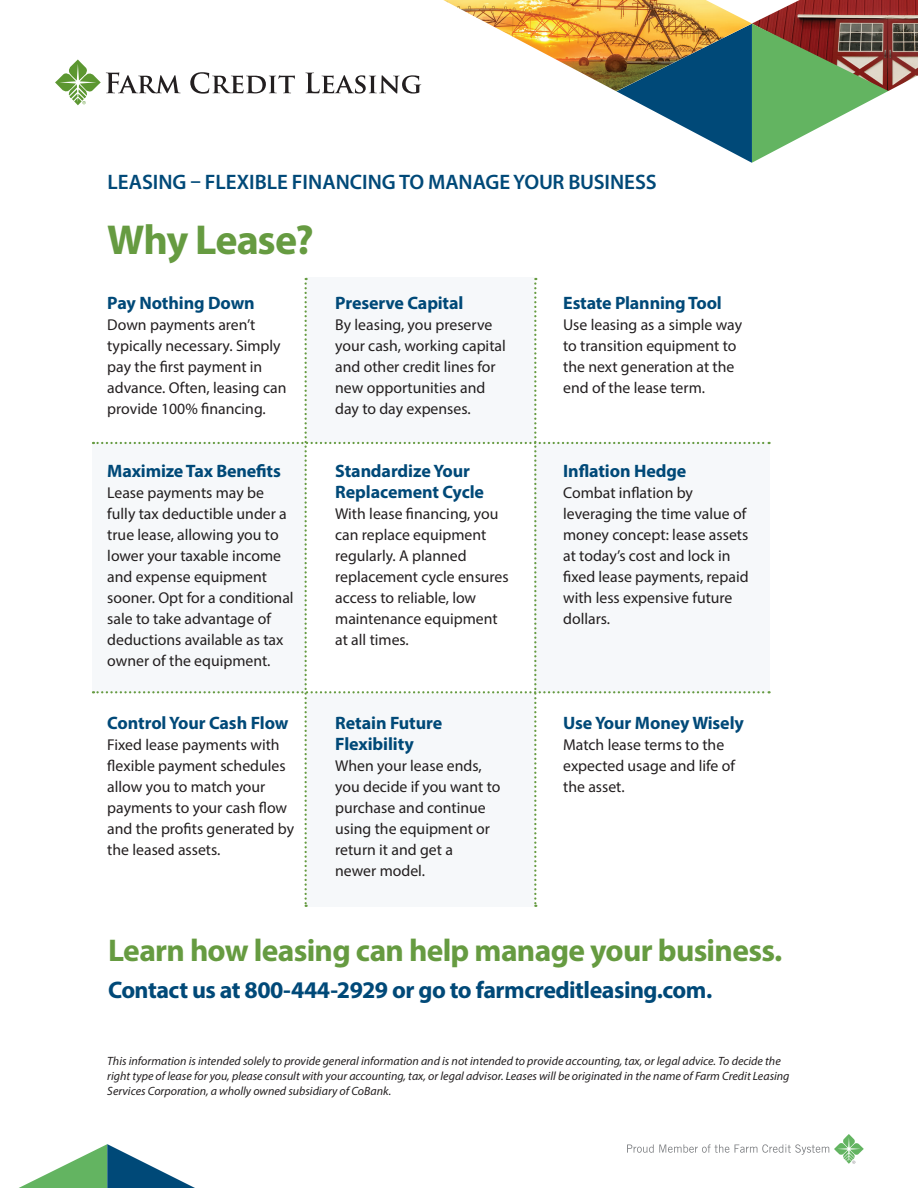
<style>
.page{position:relative;width:918px;height:1188px;background:#fff}
.page>*{position:absolute;margin:0;border:0;box-sizing:border-box;transform-origin:0 0}
.t1{font:700 42px "Myriad Pro";letter-spacing:-.025em;color:#669b41}
.t2{font:700 31.5px "Myriad Pro";letter-spacing:-.02em;color:#669b41}
.t3{font:700 24px "Myriad Pro";letter-spacing:-.02em;color:#004978}
.t4{font:600 21px "Myriad Pro";color:#004978}
.t5{font:700 18px/21px "Myriad Pro";letter-spacing:-.005em;color:#004978}
.t6{font:15.75px/21px "Myriad Pro";color:#231f20}
.t7{font:italic 12px/15px "Myriad Pro";color:#231f20}
</style>
<div class="page">
<img style="left:421px;top:0;width:169px;height:85px">
<img style="left:590px;top:0;width:328px;height:163px">
<svg style="left:19px;top:1144px;width:176px;height:44px"></svg>
<svg style="left:627px;top:1134px;width:237px;height:30px"></svg>
<svg style="left:190px;top:72px;width:105px;height:22px"></svg>
<svg style="left:305px;top:73px;width:116px;height:21px"></svg>
<svg style="left:55px;top:59px;width:126px;height:46px"></svg>
<svg style="left:93px;top:278px;width:677px;height:629px"></svg>
<div style="left:306px;top:278px;width:229px;height:165px;background:#f6f8fa"></div>
<div style="left:306px;top:693px;width:229px;height:214px;background:#f6f8fa"></div>
<div style="left:92px;top:443px;width:214px;height:250px;background:#f6f8fa"></div>
<div style="left:535px;top:443px;width:235px;height:250px;background:#f6f8fa"></div>
<h3 class="t4" style="left:108px;top:169px;width:551px">LEASING – FLEXIBLE FINANCING TO MANAGE YOUR BUSINESS</h3>
<h1 class="t1" style="left:107px;top:212px;width:208px">Why Lease?</h1>
<p class="t5" style="left:107px;top:292px;width:149px">Pay Nothing Down</p>
<p class="t6" style="left:107px;top:314px;width:181px">Down payments aren’t typically necessary. Simply pay the first payment in advance. Often, leasing can provide 100% financing.</p>
<p class="t5" style="left:335px;top:292px;width:130px">Preserve Capital</p>
<p class="t6" style="left:335px;top:314px;width:172px">By leasing, you preserve your cash, working capital and other credit lines for new opportunities and day to day expenses.</p>
<p class="t5" style="left:563px;top:292px;width:160px">Estate Planning Tool</p>
<p class="t6" style="left:563px;top:314px;width:181px">Use leasing as a simple way to transition equipment to the next generation at the end of the lease term.</p>
<p class="t5" style="left:107px;top:460px;width:175px">Maximize Tax Benefits</p>
<p class="t6" style="left:107px;top:482px;width:188px">Lease payments may be fully tax deductible under a true lease, allowing you to lower your taxable income and expense equipment sooner. Opt for a conditional sale to take advantage of deductions available as tax owner of the equipment.</p>
<p class="t5" style="left:107px;top:712px;width:183px">Control Your Cash Flow</p>
<p class="t6" style="left:107px;top:734px;width:188px">Fixed lease payments with flexible payment schedules allow you to match your payments to your cash flow and the profits generated by the leased assets.</p>
<p class="t5" style="left:335px;top:460px;width:150px">Standardize Your<br>Replacement Cycle</p>
<p class="t6" style="left:335px;top:503px;width:175px">With lease financing, you can replace equipment regularly. A planned replacement cycle ensures access to reliable, low maintenance equipment at all times.</p>
<p class="t5" style="left:335px;top:712px;width:109px">Retain Future<br>Flexibility</p>
<p class="t6" style="left:335px;top:755px;width:167px">When your lease ends, you decide if you want to purchase and continue using the equipment or return it and get a<br>newer model.</p>
<p class="t5" style="left:563px;top:460px;width:125px">Inflation Hedge</p>
<p class="t6" style="left:563px;top:482px;width:187px">Combat inflation by leveraging the time value of money concept: lease assets at today’s cost and lock in fixed lease payments, repaid with less expensive future dollars.</p>
<p class="t5" style="left:563px;top:712px;width:182px">Use Your Money Wisely</p>
<p class="t6" style="left:563px;top:734px;width:173px">Match lease terms to the expected usage and life of the asset.</p>
<h2 class="t2" style="left:108px;top:930px;width:676px">Learn how leasing can help manage your business.</h2>
<h3 class="t3" style="left:108px;top:974px;width:606px">Contact us at 800-444-2929 or go to farmcreditleasing.com.</h3>
<p class="t7" style="left:107px;top:1054px;width:684px">This information is intended solely to provide general information and is not intended to provide accounting, tax, or legal advice. To decide the right type of lease for you, please consult with your accounting, tax, or legal advisor. Leases will be originated in the name of Farm Credit Leasing<br>Services Corporation, a wholly owned subsidiary of CoBank.</p>
</div>
